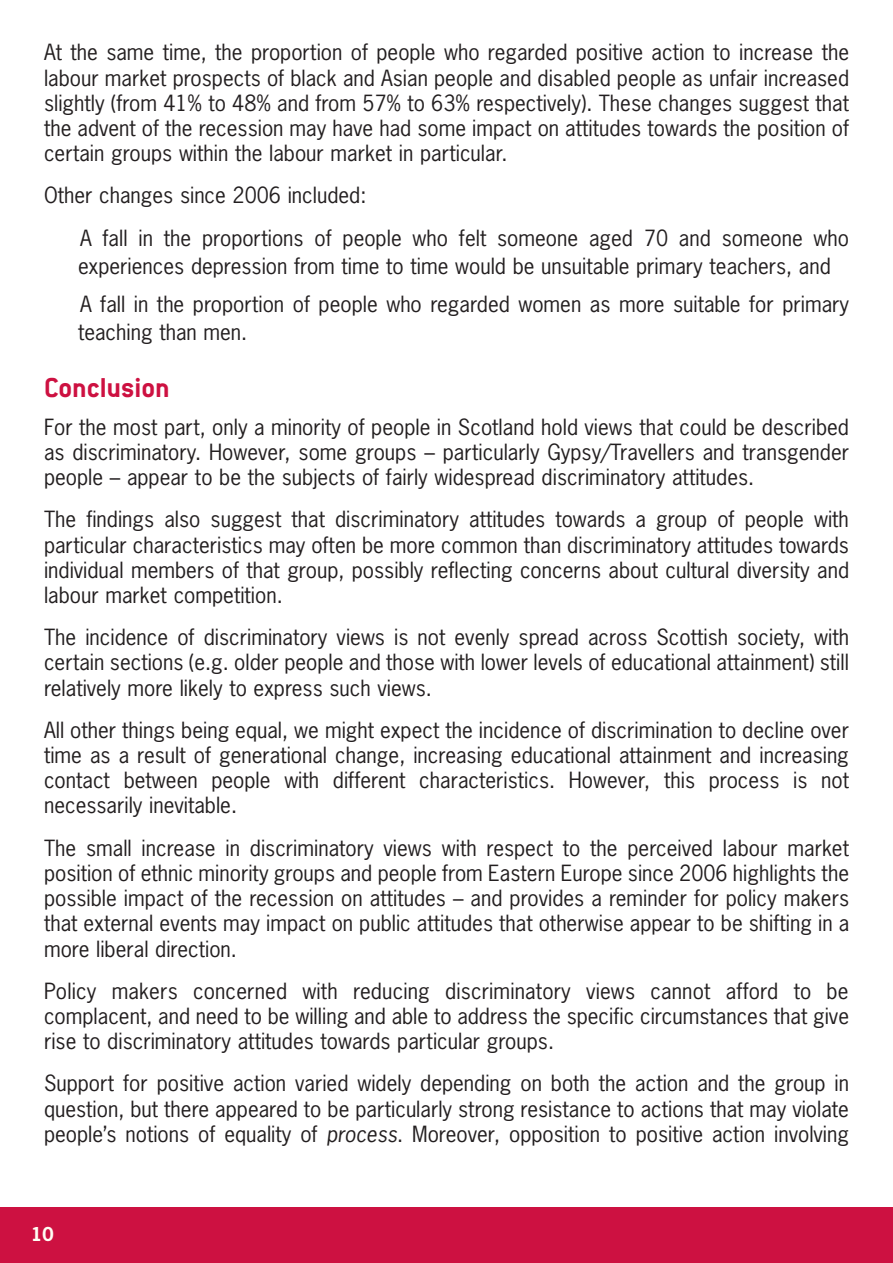
<style>
.page{position:relative;width:893px;height:1263px;background:#fff}
.page>*{position:absolute;margin:0;border:0;box-sizing:border-box;transform-origin:0 0}
.t1{font:700 30px "Conduit OSITC";color:#cd1141}
.t2{font:21px/25.2px "News Gothic";color:#231f20;text-align:justify}
.t3{font:700 18px "News Gothic";color:#fffef4}
.s1{font-style:italic}
</style>
<div class="page">
<div style="left:0;top:1208px;width:893px;height:55px;background:#cd1141"></div>
<p class="t2" style="left:44px;top:41px;width:807px">At the same time, the proportion of people who regarded positive action to increase the labour market prospects of black and Asian people and disabled people as unfair increased slightly (from 41% to 48% and from 57% to 63% respectively). These changes suggest that the advent of the recession may have had some impact on attitudes towards the position of certain groups within the labour market in particular.</p>
<p class="t2" style="left:80px;top:175px;width:771px;line-height:42.2px;text-indent:-36px">Other changes since 2006 included:<br>A fall in the proportions of people who felt someone aged 70 and someone who</p>
<p class="t2" style="left:78px;top:247px;width:773px;line-height:38px">experiences depression from time to time would be unsuitable primary teachers, and<br>A fall in the proportion of people who regarded women as more suitable for primary</p>
<p class="t2" style="left:78px;top:320px;width:171px">teaching than men.</p>
<h1 class="t1" style="left:44px;top:378px;width:127px">Conclusion</h1>
<p class="t2" style="left:44px;top:415px;width:806px">For the most part, only a minority of people in Scotland hold views that could be described as discriminatory. However, some groups – particularly Gypsy/Travellers and transgender people – appear to be the subjects of fairly widespread discriminatory attitudes.</p>
<p class="t2" style="left:44px;top:508px;width:807px">The findings also suggest that discriminatory attitudes towards a group of people with particular characteristics may often be more common than discriminatory attitudes towards individual members of that group, possibly reflecting concerns about cultural diversity and labour market competition.</p>
<p class="t2" style="left:44px;top:625px;width:806px">The incidence of discriminatory views is not evenly spread across Scottish society, with certain sections (e.g. older people and those with lower levels of educational attainment) still relatively more likely to express such views.</p>
<p class="t2" style="left:44px;top:718px;width:807px">All other things being equal, we might expect the incidence of discrimination to decline over time as a result of generational change, increasing educational attainment and increasing contact between people with different characteristics. However, this process is not necessarily inevitable.</p>
<p class="t2" style="left:44px;top:836px;width:807px">The small increase in discriminatory views with respect to the perceived labour market position of ethnic minority groups and people from Eastern Europe since 2006 highlights the possible impact of the recession on attitudes – and provides a reminder for policy makers that external events may impact on public attitudes that otherwise appear to be shifting in a more liberal direction.</p>
<p class="t2" style="left:44px;top:979px;width:807px">Policy makers concerned with reducing discriminatory views cannot afford to be complacent, and need to be willing and able to address the specific circumstances that give rise to discriminatory attitudes towards particular groups.</p>
<p class="t2" style="left:44px;top:1071px;width:807px">Support for positive action varied widely depending on both the action and the group in question, but there appeared to be particularly strong resistance to actions that may violate people’s notions of equality of <span class="s1">process</span>. Moreover, opposition to positive action involving</p>
<p class="t3" style="left:31px;top:1224px;width:24px">10</p>
</div>
